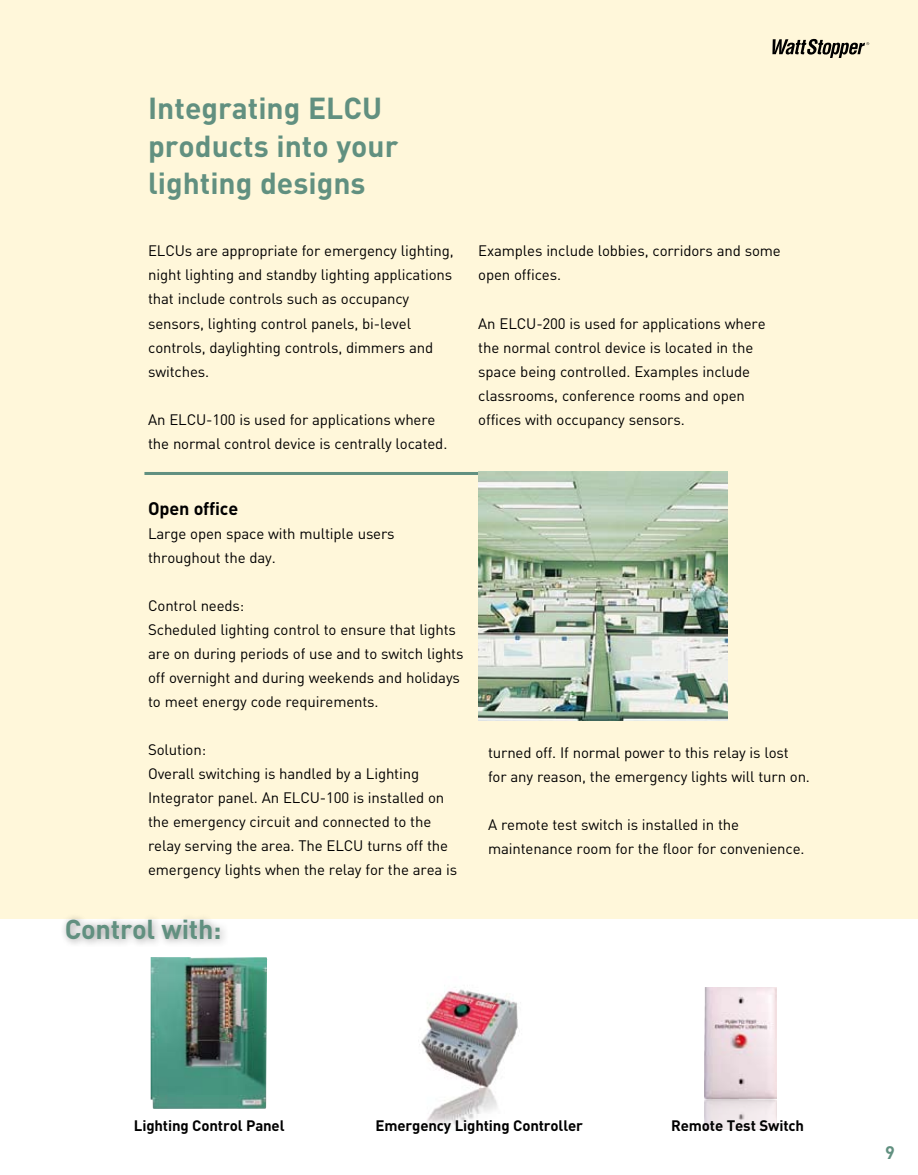
<style>
.page{position:relative;width:918px;height:1175px;background:#fff}
.page>*{position:absolute;margin:0;border:0;box-sizing:border-box;transform-origin:0 0}
.t1{font:700 30px/37.5px "DINOT";color:#619080}
.t2{font:700 27px "DINOT";letter-spacing:-.01em;color:#619080}
.t3{font:700 18px "DINOT";letter-spacing:-.01em;color:#000}
.t4{font:700 18px "DINOT";color:#619080}
.t5{font:15px/24px "DINOT";letter-spacing:-.01em;color:#000}
.t6{font:700 15px "DINOT";letter-spacing:-.01em;color:#000}
</style>
<div class="page">
<div style="left:0;top:0;width:918px;height:918px;background:#fff7da"></div>
<hr style="left:144px;top:472px;width:362px;height:3px;background:#619080">
<img style="left:151px;top:979px;width:116px;height:129px">
<img style="left:704px;top:988px;width:72px;height:142px">
<img style="left:419px;top:987px;width:100px;height:140px">
<img style="left:479px;top:472px;width:248px;height:248px">
<div style="left:60px;top:912px;width:266px;height:67px;background:#000;opacity:.41"></div>
<svg style="left:772px;top:39px;width:97px;height:19px"></svg>
<h1 class="t1" style="left:148px;top:89px;width:252px">Integrating ELCU products into your lighting designs</h1>
<p class="t5" style="left:148px;top:238px;width:307px">ELCUs are appropriate for emergency lighting, night lighting and standby lighting applications that include controls such as occupancy sensors, lighting control panels, bi-level controls, daylighting controls, dimmers and switches.</p>
<p class="t5" style="left:148px;top:406px;width:301px">An ELCU-100 is used for applications where the normal control device is centrally located.</p>
<p class="t5" style="left:478px;top:238px;width:304px">Examples include lobbies, corridors and some open offices.</p>
<p class="t5" style="left:478px;top:310px;width:289px">An ELCU-200 is used for applications where the normal control device is located in the space being controlled. Examples include classrooms, conference rooms and open offices with occupancy sensors.</p>
<p class="t3" style="left:148px;top:496px;width:92px">Open office</p>
<p class="t5" style="left:148px;top:521px;width:248px">Large open space with multiple users throughout the day.</p>
<p class="t5" style="left:148px;top:593px;width:317px">Control needs:<br>Scheduled lighting control to ensure that lights are on during periods of use and to switch lights off overnight and during weekends and holidays to meet energy code requirements.</p>
<p class="t5" style="left:148px;top:737px;width:311px">Solution:<br>Overall switching is handled by a Lighting<br>I ntegrator panel. An ELCU-100 is installed on the emergency circuit and connected to the relay serving the area. The ELCU turns off the emergency lights when the relay for the area is</p>
<p class="t5" style="left:488px;top:740px;width:323px">turned off. If normal power to this relay is lost for any reason, the emergency lights will turn on.</p>
<p class="t5" style="left:488px;top:812px;width:318px">A remote test switch is installed in the maintenance room for the floor for convenience.</p>
<h2 class="t2" style="left:65px;top:910px;width:158px">Control with:</h2>
<p class="t6" style="left:134px;top:1115px;width:152px">Lighting Control Panel</p>
<p class="t6" style="left:376px;top:1115px;width:209px">Emergency Lighting Controller</p>
<p class="t6" style="left:671px;top:1115px;width:134px">Remote Test Switch</p>
<p class="t4" style="left:885px;top:1140px;width:11px">9</p>
</div>
